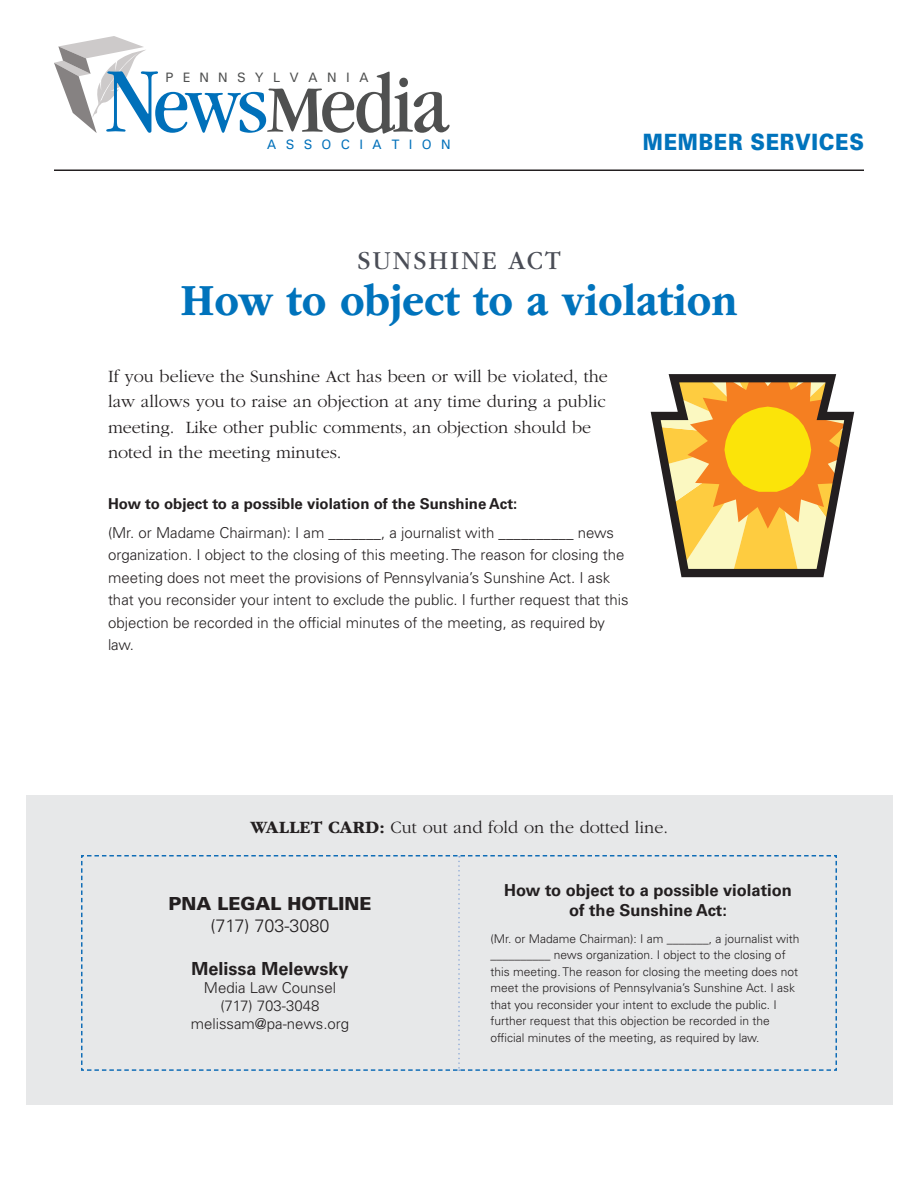
<style>
.page{position:relative;width:918px;height:1188px;background:#fff}
.page>*{position:absolute;margin:0;border:0;box-sizing:border-box;transform-origin:0 0}
.t1{font:700 46.5px "ITC Garamond Std";color:#0073bc;scale:.9 1}
.t2{font:27px "ITC Garamond Std";letter-spacing:.08em;color:#4a4d56;scale:.95 1}
.t3{font:900 22.5px "Univers LT Std";letter-spacing:.03em;color:#0073bc;scale:.9 1}
.t4{font:300 18px/25.5px "ITC Garamond Std";color:#231f20}
.t5{font:900 18px "Univers LT Std";color:#231f20}
.t6{font:700 18px "Univers LT Std";color:#231f20}
.t7{font:300 18px "Univers LT Std";color:#231f20}
.t8{font:700 16.5px "Univers LT Std";color:#231f20}
.t9{font:300 15px/22.5px "Univers LT Std";color:#231f20}
.t10{font:700 15px "Univers LT Std";color:#231f20}
.t11{font:13.65px "Univers";letter-spacing:.7em;color:#4f5050}
.t12{font:13.65px "Univers";letter-spacing:.7em;color:#0070ba}
.t13{font:300 12px/16.5px "Univers LT Std";color:#231f20}
.s1{font-weight:700}
</style>
<div class="page">
<div style="left:26px;top:795px;width:867px;height:309px;background:#e7e8e9"></div>
<svg style="left:54px;top:36px;width:396px;height:98px"></svg>
<hr style="left:54px;top:170px;width:810px;height:1px;background:#231f20">
<svg style="left:81px;top:855px;width:756px;height:216px"></svg>
<svg style="left:650px;top:374px;width:205px;height:204px"></svg>
<p class="t11" style="left:166px;top:69px;width:205px">PENNSYLVANIA</p>
<p class="t12" style="left:267px;top:136px;width:185px">ASSOCIATION</p>
<p class="t3" style="left:643px;top:128px;width:247px">MEMBER SERVICES</p>
<p class="t2" style="left:357px;top:245px;width:215px">SUNSHINE ACT</p>
<p class="t1" style="left:180px;top:274px;width:621px">How to object to a violation</p>
<p class="t4" style="left:108px;top:363px;width:501px">If you believe the Sunshine Act has been or will be violated, the law allows you to raise an objection at any time during a public meeting. Like other public comments, an objection should be noted in the meeting minutes.</p>
<p class="t10" style="left:108px;top:495px;width:411px">How to object to a possible violation of the Sunshine Act:</p>
<p class="t9" style="left:108px;top:521px;width:522px">(Mr. or Madame Chairman): I am _______, a journalist with __________ news organization. I object to the closing of this meeting. The reason for closing the meeting does not meet the provisions of Pennsylvania’s Sunshine Act. I ask that you reconsider your intent to exclude the public. I further request that this objection be recorded in the official minutes of the meeting, as required by law.</p>
<p class="t4" style="left:250px;top:814px;width:419px"><span class="s1">WALLET CARD:</span> Cut out and fold on the dotted line.</p>
<p class="t5" style="left:168px;top:892px;width:205px">PNA LEGAL HOTLINE</p>
<p class="t7" style="left:211px;top:914px;width:120px">(717) 703-3080</p>
<p class="t6" style="left:191px;top:958px;width:159px">Melissa Melewsky</p>
<p class="t9" style="left:204px;top:976px;width:134px">Media Law Counsel</p>
<p class="t9" style="left:220px;top:994px;width:101px">(717) 703-3048</p>
<p class="t9" style="left:191px;top:1012px;width:160px">melissam@pa-news.org</p>
<p class="t8" style="left:504px;top:881px;width:289px">How to object to a possible violation</p>
<p class="t8" style="left:569px;top:900px;width:159px">of the Sunshine Act:</p>
<p class="t13" style="left:490px;top:930px;width:311px">(Mr. or Madame Chairman): I am _______, a journalist with __________ news organization. I object to the closing of this meeting. The reason for closing the meeting does not meet the provisions of Pennsylvania’s Sunshine Act. I ask that you reconsider your intent to exclude the public. I further request that this objection be recorded in the official minutes of the meeting, as required by law.</p>
</div>
